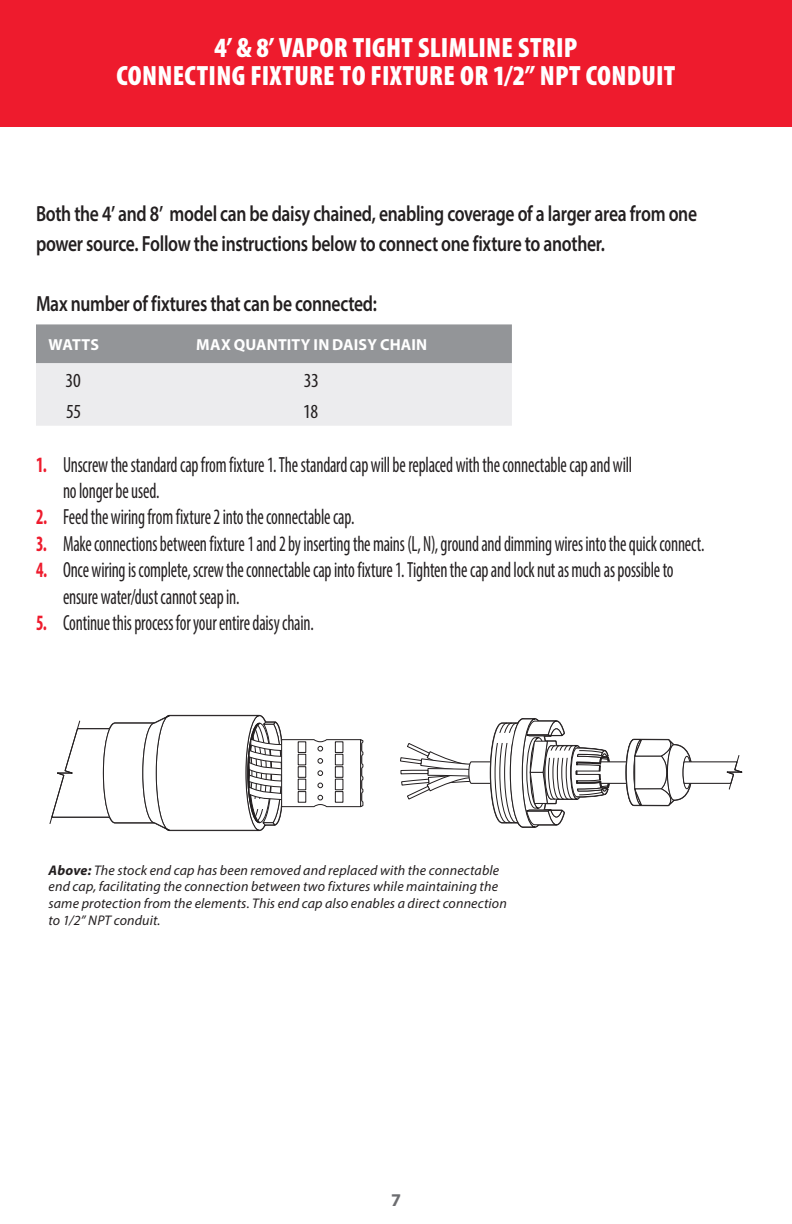
<style>
.page{position:relative;width:792px;height:1224px;background:#fff}
.page>*{position:absolute;margin:0;border:0;box-sizing:border-box;transform-origin:0 0}
.Section_Title{font:900 condensed 28px "Myriad Pro";letter-spacing:.01em;color:#fff}
.t1{font:condensed 22px/26.4px "Myriad Pro";letter-spacing:-.01em;color:#231f20;scale:.8 1}
.t2{font:600 22px/30px "Myriad Pro";letter-spacing:-.02em;color:#231f20;scale:.8 1}
.Table___Body_Rows{font:condensed 20px "Myriad Pro";letter-spacing:-.02em;color:#231f20}
.t3{font:700 18px "Myriad Pro";color:#6c6d70}
.Table___Header_Row{font:700 16px "Myriad Pro";letter-spacing:.01em;color:#fff}
.t4{font:italic 14px/16.8px "Myriad Pro";letter-spacing:.01em;color:#231f20}
.s1{font-weight:700;color:#ee1b2d}
.s2{font-weight:700}
</style>
<div class="page">
<div style="left:0;top:0;width:792px;height:126px;background:#ee1b2d"></div>
<svg style="left:36px;top:324px;width:476px;height:102px;background:#cacbcd"></svg>
<svg style="left:400px;top:718px;width:343px;height:110px"></svg>
<svg style="left:49px;top:714px;width:315px;height:118px"></svg>
<p class="Section_Title" style="left:214px;top:32px;width:364px">4’ &amp; 8’ VAPOR TIGHT SLIMLINE STRIP</p>
<p class="Section_Title" style="left:117px;top:60px;width:560px">CONNECTING FIXTURE TO FIXTURE OR 1/2” NPT CONDUIT</p>
<p class="t2" style="left:36px;top:198px;width:828px">Both the 4’ and 8’ model can be daisy chained, enabling coverage of a larger area from one power source. Follow the instructions below to connect one fixture to another.</p>
<p class="t2" style="left:36px;top:288px;width:428px">Max number of fixtures that can be connected:</p>
<p class="Table___Header_Row" style="left:49px;top:334px;width:52px">WATTS</p>
<p class="Table___Header_Row" style="left:196px;top:334px;width:232px">MAX QUANTITY IN DAISY CHAIN</p>
<p class="Table___Body_Rows" style="left:66px;top:368px;width:17px">30</p>
<p class="Table___Body_Rows" style="left:304px;top:368px;width:17px">33</p>
<p class="Table___Body_Rows" style="left:66px;top:399px;width:17px">55</p>
<p class="Table___Body_Rows" style="left:303px;top:399px;width:16px">18</p>
<p class="t1" style="left:63px;top:451px;width:713px;text-indent:-27px"><span class="s1">1.</span> Unscrew the standard cap from fixture 1. The standard cap will be replaced with the connectable cap and will no longer be used.</p>
<p class="t1" style="left:36px;top:504px;width:400px"><span class="s1">2.</span> Feed the wiring from fixture 2 into the connectable cap.</p>
<p class="t1" style="left:36px;top:530px;width:837px"><span class="s1">3.</span> Make connections between fixture 1 and 2 by inserting the mains (L, N), ground and dimming wires into the quick connect.</p>
<p class="t1" style="left:63px;top:556px;width:765px;text-indent:-27px"><span class="s1">4.</span> Once wiring is complete, screw the connectable cap into fixture 1. Tighten the cap and lock nut as much as possible to ensure water/dust cannot seap in.</p>
<p class="t1" style="left:36px;top:609px;width:349px"><span class="s1">5.</span> Continue this process for your entire daisy chain.</p>
<p class="t4" style="left:49px;top:861px;width:460px"><span class="s2">Above:</span> The stock end cap has been removed and replaced with the connectable end cap, facilitating the connection between two fixtures while maintaining the same protection from the elements. This end cap also enables a direct connection to 1/2” NPT conduit.</p>
<p class="t3" style="left:391px;top:1188px;width:11px">7</p>
</div>
